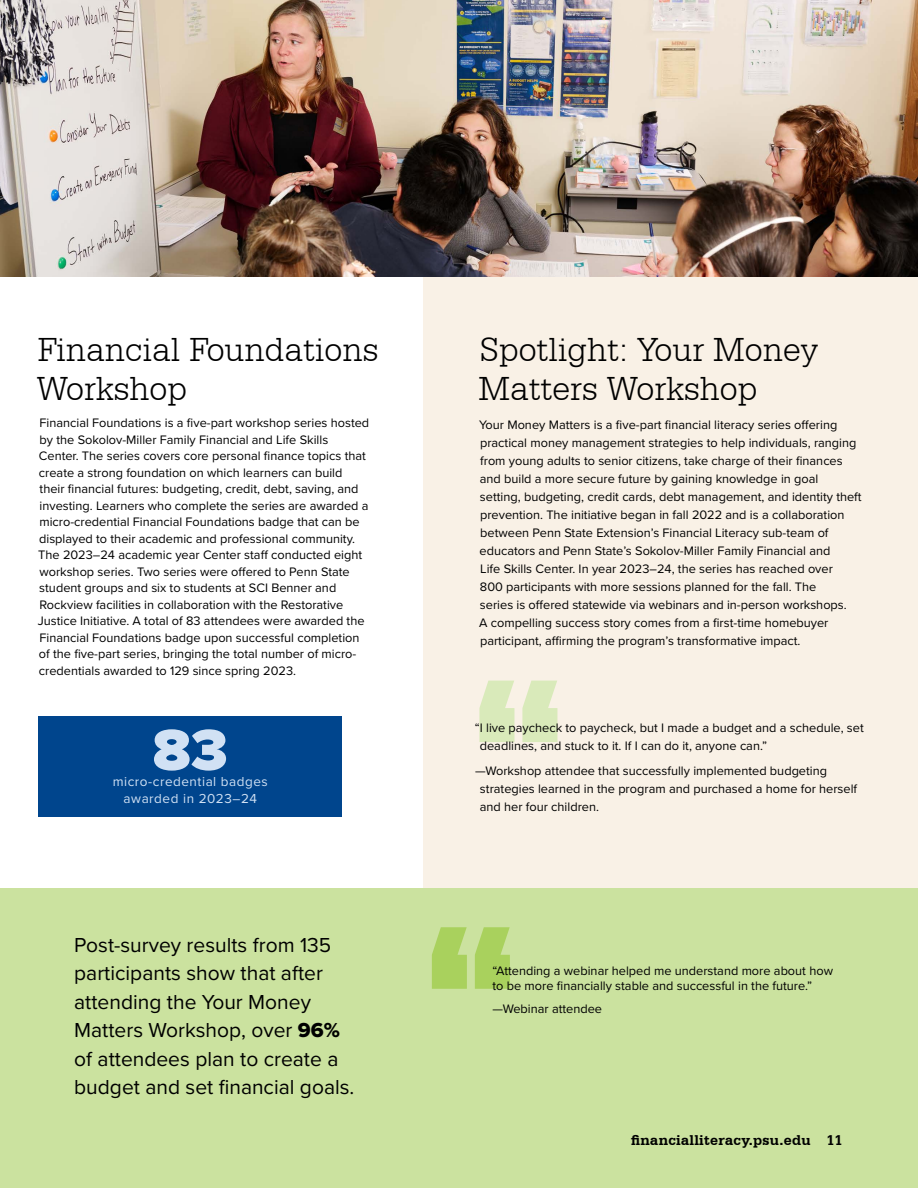
<style>
.page{position:relative;width:918px;height:1188px;background:#fff}
.page>*{position:absolute;margin:0;border:0;box-sizing:border-box;transform-origin:0 0}
.EOY__Process_ShadingTxt{font:900 60px "Proxima Nova";color:#d1e1f4}
.Header_SpanColumn{font:300 36px/39px "Serifa BT";color:#000}
.t1{font:21px/28.5px "Proxima Nova";color:#000}
.t2{font:700 15px "Serifa BT";letter-spacing:.02em;color:#000}
.EOY__Process_ShadingTxt-2{font:13.5px "Proxima Nova";letter-spacing:.04em;color:#d1e1f4}
.Txt_SpAfter{font:12.75px/18px "Proxima Nova";color:#000}
.s1{font-family:"Proxima Nova Extrabld"}
</style>
<div class="page">
<div style="left:424px;top:277px;width:494px;height:911px;background:#f9f1e6"></div>
<svg style="left:479px;top:681px;width:78px;height:61px"></svg>
<img style="left:1px;top:0;width:917px;height:277px">
<div style="left:0;top:888px;width:918px;height:300px;background:#cbe29f"></div>
<svg style="left:432px;top:927px;width:78px;height:62px"></svg>
<img style="left:0;top:0;width:1px;height:277px">
<div style="left:39px;top:716px;width:303px;height:101px;background:#00458d"></div>
<p class="Header_SpanColumn" style="left:37px;top:329px;width:343px">Financial Foundations<br>Workshop</p>
<p class="Txt_SpAfter" style="left:38px;top:414px;width:333px;line-height:16.5px">Financial Foundations is a five-part workshop series hosted by the Sokolov-Miller Family Financial and Life Skills Center. The series covers core personal finance topics that create a strong foundation on which learners can build their financial futures: budgeting, credit, debt, saving, and investing. Learners who complete the series are awarded a micro-credential Financial Foundations badge that can be displayed to their academic and professional community.<br>The 2023–24 academic year Center staff conducted eight workshop series. Two series were offered to Penn State student groups and six to students at SCI Benner and Rockview facilities in collaboration with the Restorative Justice Initiative. A total of 83 attendees were awarded the Financial Foundations badge upon successful completion of the five-part series, bringing the total number of micro&shy;credentials awarded to 129 since spring 2023.</p>
<p class="EOY__Process_ShadingTxt" style="left:153px;top:705px;width:76px">83</p>
<p class="EOY__Process_ShadingTxt-2" style="left:124px;top:788px;width:135px">awarded in 2023–24</p>
<p class="EOY__Process_ShadingTxt-2" style="left:113px;top:772px;width:157px">micro-credential badges</p>
<p class="t1" style="left:74px;top:930px;width:282px">Post-survey results from 135 participants show that after attending the Your Money<br>Matters Workshop, over <span class="s1">96% </span>of attendees plan to create a budget and set financial goals.</p>
<p class="Header_SpanColumn" style="left:478px;top:329px;width:341px">Spotlight: Your Money<br>Matters Workshop</p>
<p class="Txt_SpAfter" style="left:479px;top:415px;width:384px">Your Money Matters is a five-part financial literacy series offering practical money management strategies to help individuals, ranging from young adults to senior citizens, take charge of their finances and build a more secure future by gaining knowledge in goal setting, budgeting, credit cards, debt management, and identity theft prevention. The initiative began in fall 2022 and is a collaboration between Penn State Extension’s Financial Literacy sub-team of educators and Penn State’s Sokolov-Miller Family Financial and<br>Life Skills Center. In year 2023–24, the series has reached over<br>800 participants with more sessions planned for the fall. The<br>series is offered statewide via webinars and in-person workshops.<br>A compelling success story comes from a first-time homebuyer participant, affirming the program’s transformative impact.</p>
<p class="Txt_SpAfter" style="left:480px;top:719px;width:385px;text-indent:-5px">“I live paycheck to paycheck, but I made a budget and a schedule, set deadlines, and stuck to it. If I can do it, anyone can.”</p>
<p class="Txt_SpAfter" style="left:480px;top:761px;width:379px;text-indent:-5px">—Workshop attendee that successfully implemented budgeting strategies learned in the program and purchased a home for herself and her four children.</p>
<p class="Txt_SpAfter" style="left:492px;top:962px;width:342px;line-height:15.8px">“Attending a webinar helped me understand more about how to be more financially stable and successful in the future.”</p>
<p class="Txt_SpAfter" style="left:492px;top:999px;width:111px">—Webinar attendee</p>
<p class="t2" style="left:631px;top:1131px;width:213px">financialliteracy.psu.edu 11</p>
</div>
